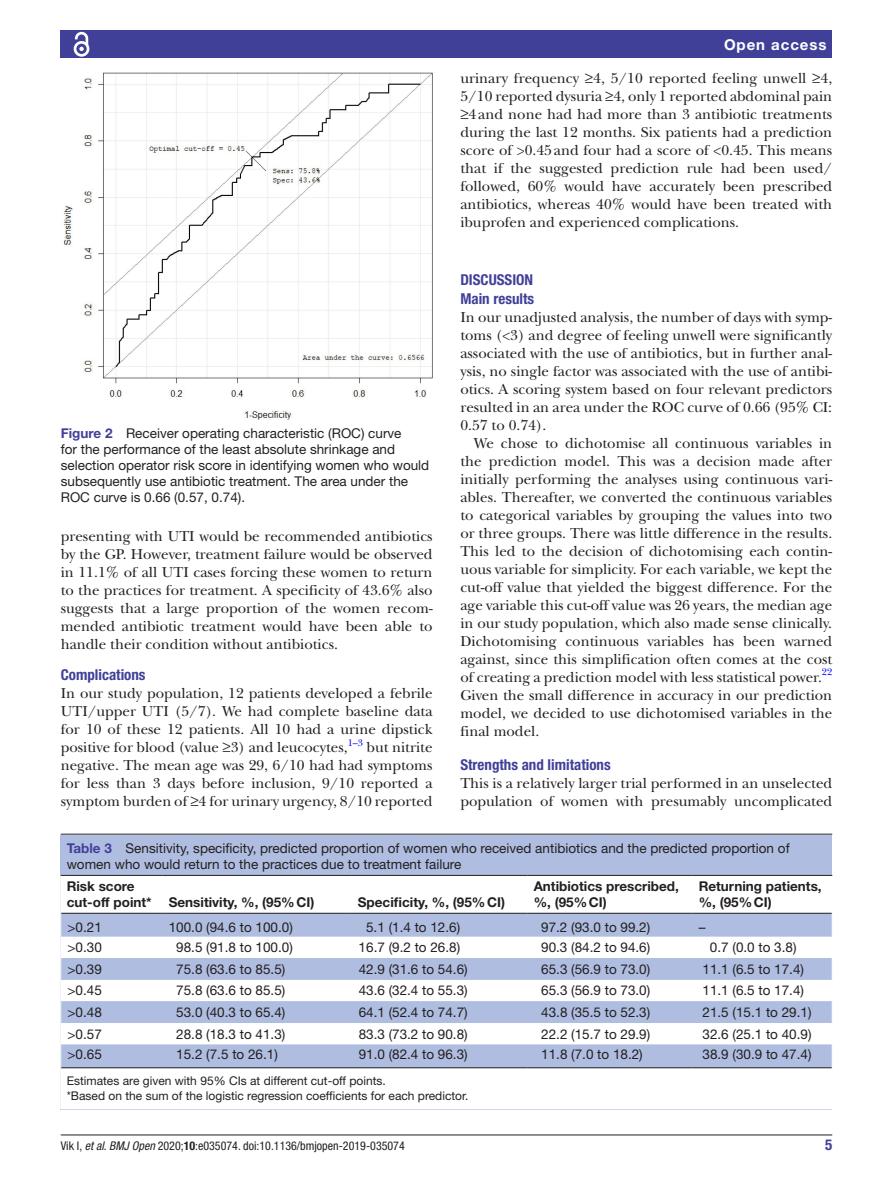
<style>
.page{position:relative;width:893px;height:1191px;background:#fff}
.page>*{position:absolute;margin:0;border:0;box-sizing:border-box;transform-origin:0 0}
.t1{font:15px/18px "New Baskerville";color:#231f20;text-align:justify}
.t2{font:700 condensed 15px/18px "Helvetica Neue LT Std";color:#414099}
.t3{font:700 15px "Helvetica Neue LT Std";letter-spacing:.065em;color:#fff}
.t4{font:13.5px/16.2px "Helvetica Neue LT Std";color:#231f20}
.t5{font:700 13.5px/16.2px "Helvetica Neue LT Std";color:#231f20}
.t6{font:12px/15px "Helvetica Neue LT Std";color:#231f20}
.t7{font:condensed 12px "Helvetica Neue LT Std";color:#231f20}
.t8{font:9.9px "New Baskerville";color:#00f}
.s1{font-weight:700;color:#414099}
.s2{font-style:italic}
.s3{font-weight:700}
</style>
<div class="page">
<hr style="left:61px;top:1134px;width:771px;height:1px;background:#231f20">
<div style="left:61px;top:31px;width:771px;height:27px;background:#414099"></div>
<svg style="left:73px;top:31px;width:17px;height:26px"></svg>
<img style="left:63px;top:73px;width:370px;height:347px">
<div style="left:61px;top:834px;width:771px;height:275px;background:#afbde1"></div>
<hr style="left:61px;top:833px;width:771px;height:1px;background:#231f20">
<div style="left:61px;top:876px;width:771px;height:233px;background:#fff"></div>
<svg style="left:61px;top:914px;width:771px;height:153px"></svg>
<hr style="left:61px;top:875px;width:102px;height:1px;background:#231f20">
<hr style="left:61px;top:913px;width:102px;height:1px;background:#231f20">
<hr style="left:163px;top:875px;width:189px;height:1px;background:#231f20">
<hr style="left:163px;top:913px;width:189px;height:1px;background:#231f20">
<hr style="left:352px;top:875px;width:176px;height:1px;background:#231f20">
<hr style="left:352px;top:913px;width:176px;height:1px;background:#231f20">
<hr style="left:528px;top:875px;width:165px;height:1px;background:#231f20">
<hr style="left:528px;top:913px;width:165px;height:1px;background:#231f20">
<hr style="left:693px;top:875px;width:139px;height:1px;background:#231f20">
<hr style="left:693px;top:913px;width:139px;height:1px;background:#231f20">
<hr style="left:163px;top:1067px;width:189px;height:1px;background:#231f20">
<hr style="left:352px;top:1067px;width:176px;height:1px;background:#231f20">
<hr style="left:528px;top:1067px;width:165px;height:1px;background:#231f20">
<hr style="left:693px;top:1067px;width:139px;height:1px;background:#231f20">
<hr style="left:61px;top:1067px;width:102px;height:1px;background:#231f20">
<svg style="left:60px;top:913px;width:1px;height:154px"></svg>
<hr style="left:67px;top:1084px;width:765px;height:2px;background:#fff">
<hr style="left:67px;top:1099px;width:765px;height:2px;background:#fff">
<p class="t3" style="left:724px;top:35px;width:104px">Open access</p>
<p class="t4" style="left:61px;top:424px;width:370px"><span class="s1">Figure 2</span> Receiver operating characteristic (ROC) curve<br>for the performance of the least absolute shrinkage and selection operator risk score in identifying women who would subsequently use antibiotic treatment. The area under the ROC curve is 0.66 (0.57, 0.74).</p>
<p class="t1" style="left:61px;top:527px;width:373px">presenting with UTI would be recommended antibiotics by the GP. However, treatment failure would be observed in 11.1% of all UTI cases forcing these women to return to the practices for treatment. A specificity of 43.6% also suggests that a large proportion of the women recom&shy;mended antibiotic treatment would have been able to handle their condition without antibiotics.</p>
<p class="t2" style="left:61px;top:666px;width:86px">Complications</p>
<p class="t1" style="left:61px;top:684px;width:373px">In our study population, 12 patients developed a febrile UTI/upper UTI (5/7). We had complete baseline data for 10 of these 12 patients. All 10 had a urine dipstick positive for blood (value ≥3) and leucocytes,</p>
<p class="t8" style="left:348px;top:736px;width:17px">1–3</p>
<p class="t1" style="left:61px;top:738px;width:373px;text-indent:306px">but nitrite negative. The mean age was 29, 6/10 had had symptoms for less than 3 days before inclusion, 9/10 reported a symptom burden of ≥4 for urinary urgency, 8/10 reported</p>
<p class="t1" style="left:460px;top:69px;width:373px">urinary frequency ≥4, 5/10 reported feeling unwell ≥4, 5/10 reported dysuria ≥4, only 1 reported abdominal pain ≥4and none had had more than 3 antibiotic treatments during the last 12 months. Six patients had a prediction score of &gt;0.45and four had a score of &lt;0.45. This means that if the suggested prediction rule had been used/ followed, 60% would have accurately been prescribed antibiotics, whereas 40% would have been treated with ibuprofen and experienced complications.</p>
<p class="t2" style="left:460px;top:271px;width:75px">DISCUSSION<br>Main results</p>
<p class="t1" style="left:460px;top:308px;width:373px">In our unadjusted analysis, the number of days with symp&shy;toms (&lt;3) and degree of feeling unwell were significantly associated with the use of antibiotics, but in further anal&shy;ysis, no single factor was associated with the use of antibi&shy;otics. A scoring system based on four relevant predictors resulted in an area under the ROC curve of 0.66 (95% CI:<br>0.57 to 0.74).</p>
<p class="t1" style="left:460px;top:434px;width:373px;text-indent:14px">We chose to dichotomise all continuous variables in the prediction model. This was a decision made after initially performing the analyses using continuous vari&shy;ables. Thereafter, we converted the continuous variables to categorical variables by grouping the values into two or three groups. There was little difference in the results.<br>This led to the decision of dichotomising each contin&shy;uous variable for simplicity. For each variable, we kept the cut-off value that yielded the biggest difference. For the age variable this cut-off value was 26 years, the median age in our study population, which also made sense clinically.<br>Dichotomising continuous variables has been warned against, since this simplification often comes at the cost of creating a prediction model with less statistical power.</p>
<p class="t8" style="left:822px;top:666px;width:12px">22</p>
<p class="t1" style="left:460px;top:686px;width:373px">Given the small difference in accuracy in our prediction model, we decided to use dichotomised variables in the final model.</p>
<p class="t2" style="left:460px;top:756px;width:152px">Strengths and limitations</p>
<p class="t1" style="left:460px;top:774px;width:373px">This is a relatively larger trial performed in an unselected population of women with presumably uncomplicated</p>
<p class="t4" style="left:67px;top:839px;width:724px"><span class="s1">Table 3</span> Sensitivity, specificity, predicted proportion of women who received antibiotics and the predicted proportion of women who would return to the practices due to treatment failure</p>
<p class="t5" style="left:67px;top:878px;width:86px">Risk score cut-off point*</p>
<p class="t5" style="left:534px;top:878px;width:147px">Antibiotics prescribed, %, (95%CI)</p>
<p class="t5" style="left:699px;top:878px;width:124px">Returning patients, %, (95%CI)</p>
<p class="t5" style="left:169px;top:894px;width:147px">Sensitivity, %, (95%CI)</p>
<p class="t5" style="left:358px;top:894px;width:149px">Specificity, %, (95%CI)</p>
<p class="t4" style="left:68px;top:918px;width:36px">&gt;0.21</p>
<p class="t4" style="left:169px;top:918px;width:126px">100.0 (94.6 to 100.0)</p>
<p class="t4" style="left:366px;top:918px;width:96px">5.1 (1.4 to 12.6)</p>
<p class="t4" style="left:541px;top:918px;width:111px">97.2 (93.0 to 99.2)</p>
<p class="t4" style="left:699px;top:918px;width:8px">–</p>
<p class="t4" style="left:68px;top:939px;width:36px">&gt;0.30</p>
<p class="t4" style="left:176px;top:939px;width:118px">98.5 (91.8 to 100.0)</p>
<p class="t4" style="left:359px;top:939px;width:103px">16.7 (9.2 to 26.8)</p>
<p class="t4" style="left:541px;top:939px;width:111px">90.3 (84.2 to 94.6)</p>
<p class="t4" style="left:710px;top:939px;width:88px">0.7 (0.0 to 3.8)</p>
<p class="t4" style="left:68px;top:960px;width:36px">&gt;0.39</p>
<p class="t4" style="left:176px;top:960px;width:111px">75.8 (63.6 to 85.5)</p>
<p class="t4" style="left:359px;top:960px;width:111px">42.9 (31.6 to 54.6)</p>
<p class="t4" style="left:541px;top:960px;width:111px">65.3 (56.9 to 73.0)</p>
<p class="t4" style="left:702px;top:960px;width:103px">11.1 (6.5 to 17.4)</p>
<p class="t4" style="left:68px;top:982px;width:36px">&gt;0.45</p>
<p class="t4" style="left:176px;top:982px;width:111px">75.8 (63.6 to 85.5)</p>
<p class="t4" style="left:359px;top:982px;width:111px">43.6 (32.4 to 55.3)</p>
<p class="t4" style="left:541px;top:982px;width:111px">65.3 (56.9 to 73.0)</p>
<p class="t4" style="left:702px;top:982px;width:103px">11.1 (6.5 to 17.4)</p>
<p class="t4" style="left:68px;top:1004px;width:36px">&gt;0.48</p>
<p class="t4" style="left:176px;top:1004px;width:111px">53.0 (40.3 to 65.4)</p>
<p class="t4" style="left:359px;top:1004px;width:111px">64.1 (52.4 to 74.7)</p>
<p class="t4" style="left:541px;top:1004px;width:111px">43.8 (35.5 to 52.3)</p>
<p class="t4" style="left:702px;top:1004px;width:111px">21.5 (15.1 to 29.1)</p>
<p class="t4" style="left:68px;top:1025px;width:36px">&gt;0.57</p>
<p class="t4" style="left:176px;top:1025px;width:111px">28.8 (18.3 to 41.3)</p>
<p class="t4" style="left:359px;top:1025px;width:111px">83.3 (73.2 to 90.8)</p>
<p class="t4" style="left:541px;top:1025px;width:111px">22.2 (15.7 to 29.9)</p>
<p class="t4" style="left:702px;top:1025px;width:111px">32.6 (25.1 to 40.9)</p>
<p class="t4" style="left:68px;top:1045px;width:36px">&gt;0.65</p>
<p class="t4" style="left:176px;top:1045px;width:103px">15.2 (7.5 to 26.1)</p>
<p class="t4" style="left:359px;top:1045px;width:111px">91.0 (82.4 to 96.3)</p>
<p class="t4" style="left:541px;top:1045px;width:103px">11.8 (7.0 to 18.2)</p>
<p class="t4" style="left:702px;top:1045px;width:111px">38.9 (30.9 to 47.4)</p>
<p class="t6" style="left:67px;top:1073px;width:403px">Estimates are given with 95% CIs at different cut-off points.<br>*Based on the sum of the logistic regression coefficients for each predictor.</p>
<p class="t7" style="left:61px;top:1138px;width:346px">Vik I, <span class="s2">et al</span>. <span class="s2">BMJ Open</span> 2020;<span class="s3">10</span>:e035074. doi:10.1136/bmjopen-2019-035074</p>
<p class="t2" style="left:825px;top:1135px;width:9px">5</p>
</div>
